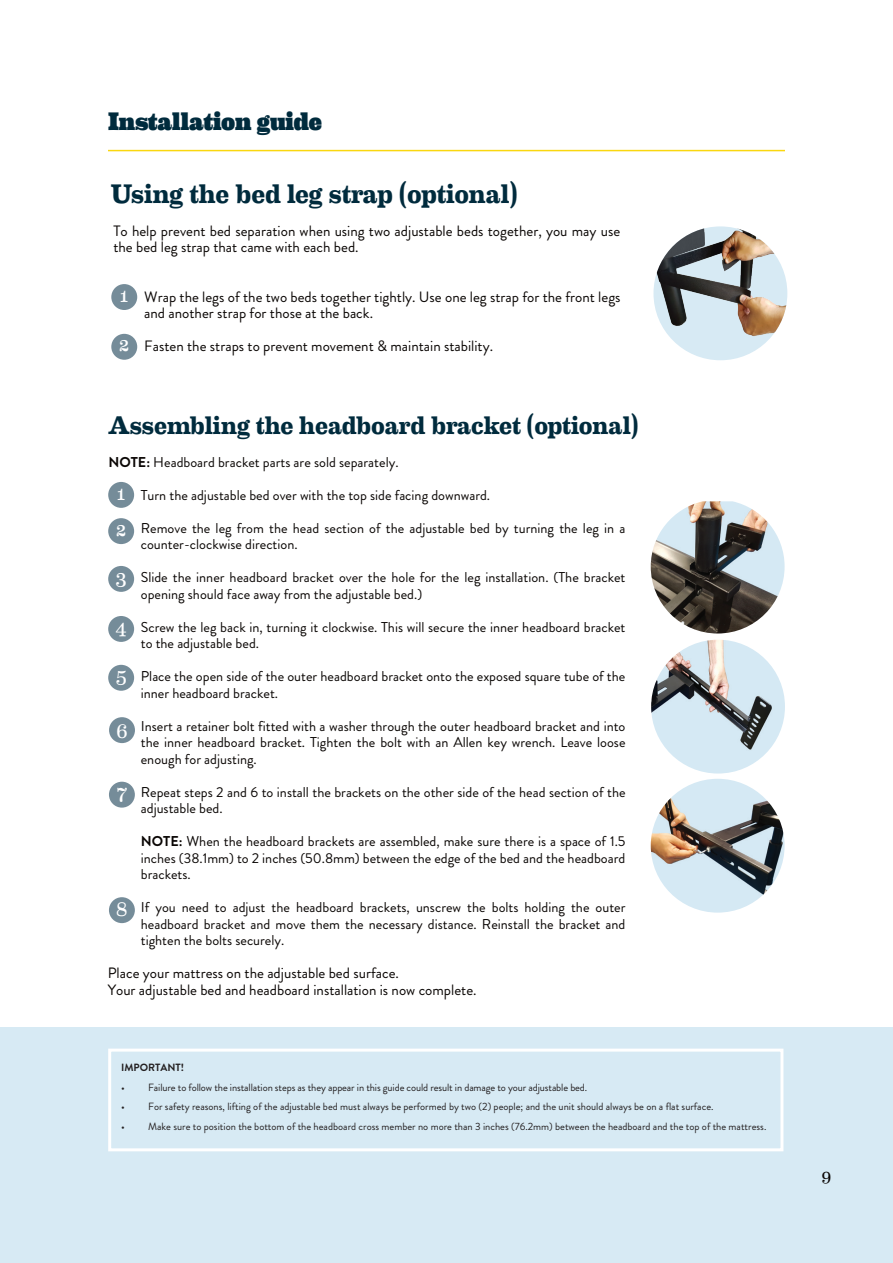
<style>
.page{position:relative;width:893px;height:1263px;background:#fff}
.page>*{position:absolute;margin:0;border:0;box-sizing:border-box;transform-origin:0 0}
.t1{font:700 27px "Eames Century Modern";letter-spacing:-.01em;color:#002b3d}
.t2{font:700 25.5px "Eames Century Modern";letter-spacing:-.005em;color:#002b3d}
.t3{font:900 25.5px "Eames Century Modern";letter-spacing:-.01em;color:#002b3d}
.t4{font:19.5px/36.3px "Eames Century Modern";color:#fff}
.t5{font:16.5px "Eames Century Modern";color:#0a0604}
.t6{font:15px/16.5px "Brandon Grotesque";color:#0a0604}
.t7{font:14.25px/16.5px "Brandon Grotesque";color:#0a0604}
.t8{font:10.5px "Brandon Grotesque";color:#231f20}
.t9{font:700 10.5px "Brandon Grotesque";color:#231f20}
.s1{font-weight:700}
</style>
<div class="page">
<div style="left:0;top:1028px;width:893px;height:235px;background:#d7eaf4"></div>
<hr style="left:108px;top:150px;width:677px;height:1px;background:#fad70f">
<div style="left:653px;top:226px;width:134px;height:134px;background:#d7eaf4;border-radius:50%"></div>
<img style="left:653px;top:227px;width:134px;height:111px">
<div style="left:111px;top:284px;width:26px;height:26px;background:#758c99;border-radius:50%"></div>
<div style="left:111px;top:334px;width:26px;height:26px;background:#758c99;border-radius:50%"></div>
<img style="left:651px;top:501px;width:134px;height:132px">
<div style="left:108px;top:482px;width:26px;height:26px;background:#758c99;border-radius:50%"></div>
<div style="left:108px;top:518px;width:26px;height:26px;background:#758c99;border-radius:50%"></div>
<div style="left:108px;top:566px;width:26px;height:26px;background:#758c99;border-radius:50%"></div>
<div style="left:108px;top:616px;width:26px;height:26px;background:#758c99;border-radius:50%"></div>
<div style="left:108px;top:665px;width:26px;height:26px;background:#758c99;border-radius:50%"></div>
<img style="left:651px;top:640px;width:134px;height:133px;border-radius:67px">
<img style="left:651px;top:779px;width:134px;height:134px;border-radius:67px">
<div style="left:109px;top:782px;width:26px;height:26px;background:#758c99;border-radius:50%"></div>
<div style="left:109px;top:897px;width:26px;height:26px;background:#758c99;border-radius:50%"></div>
<div style="left:109px;top:717px;width:26px;height:26px;background:#758c99;border-radius:50%"></div>
<div style="left:108px;top:1048px;width:675px;height:103px;border:3px solid #fff"></div>
<h2 class="t3" style="left:108px;top:102px;width:215px">Installation guide</h2>
<h1 class="t1" style="left:110px;top:173px;width:409px">Using the bed leg strap (optional)</h1>
<p class="t6" style="left:113px;top:222px;width:508px">To help prevent bed separation when using two adjustable beds together, you may use the bed leg strap that came with each bed.</p>
<h3 class="t4" style="left:120px;top:276px;width:10px">1</h3>
<h3 class="t4" style="left:119px;top:325px;width:12px">2</h3>
<p class="t6" style="left:144px;top:288px;width:478px">Wrap the legs of the two beds together tightly. Use one leg strap for the front legs and another strap for those at the back.</p>
<p class="t6" style="left:144px;top:338px;width:350px">Fasten the straps to prevent movement &amp; maintain stability.</p>
<h2 class="t2" style="left:108px;top:405px;width:532px">Assembling the headboard bracket (optional)</h2>
<p class="t7" style="left:108px;top:454px;width:292px"><span class="s1">NOTE:</span> Headboard bracket parts are sold separately.</p>
<h3 class="t4" style="left:116px;top:474px;width:12px">1<br>2</h3>
<h3 class="t4" style="left:116px;top:558px;width:13px">3</h3>
<h3 class="t4" style="left:116px;top:608px;width:13px">4</h3>
<h3 class="t4" style="left:116px;top:656px;width:12px">5</h3>
<h3 class="t4" style="left:116px;top:712px;width:13px">6</h3>
<h3 class="t4" style="left:117px;top:773px;width:12px">7</h3>
<h3 class="t4" style="left:116px;top:890px;width:13px">8</h3>
<p class="t7" style="left:141px;top:487px;width:351px">Turn the adjustable bed over with the top side facing downward.</p>
<p class="t7" style="left:141px;top:520px;width:486px">Remove the leg from the head section of the adjustable bed by turning the leg in a counter-clockwise direction.</p>
<p class="t7" style="left:141px;top:569px;width:486px">Slide the inner headboard bracket over the hole for the leg installation. (The bracket opening should face away from the adjustable bed.)</p>
<p class="t7" style="left:141px;top:619px;width:486px">Screw the leg back in, turning it clockwise. This will secure the inner headboard bracket to the adjustable bed.</p>
<p class="t7" style="left:141px;top:668px;width:486px">Place the open side of the outer headboard bracket onto the exposed square tube of the inner headboard bracket.</p>
<p class="t7" style="left:141px;top:718px;width:486px;text-align:justify">Insert a retainer bolt fitted with a washer through the outer headboard bracket and into the inner headboard bracket. Tighten the bolt with an Allen key wrench. Leave loose enough for adjusting.</p>
<p class="t7" style="left:141px;top:784px;width:486px">Repeat steps 2 and 6 to install the brackets on the other side of the head section of the adjustable bed.</p>
<p class="t7" style="left:141px;top:833px;width:486px;text-align:justify"><span class="s1">NOTE:</span> When the headboard brackets are assembled, make sure there is a space of 1.5 inches (38.1mm) to 2 inches (50.8mm) between the edge of the bed and the headboard brackets.</p>
<p class="t7" style="left:141px;top:899px;width:486px;text-align:justify">If you need to adjust the headboard brackets, unscrew the bolts holding the outer headboard bracket and move them the necessary distance. Reinstall the bracket and tighten the bolts securely.</p>
<p class="t6" style="left:108px;top:965px;width:370px">Place your mattress on the adjustable bed surface.<br>Your adjustable bed and headboard installation is now complete.</p>
<p class="t9" style="left:121px;top:1060px;width:64px">IMPORTANT!</p>
<p class="t8" style="left:121px;top:1080px;width:468px">• Failure to follow the installation steps as they appear in this guide could result in damage to your adjustable bed.</p>
<p class="t8" style="left:121px;top:1099px;width:594px">• For safety reasons, lifting of the adjustable bed must always be performed by two (2) people; and the unit should always be on a flat surface.</p>
<p class="t8" style="left:121px;top:1119px;width:647px">• Make sure to position the bottom of the headboard cross member no more than 3 inches (76.2mm) between the headboard and the top of the mattress.</p>
<p class="t5" style="left:822px;top:1163px;width:11px">9</p>
</div>
